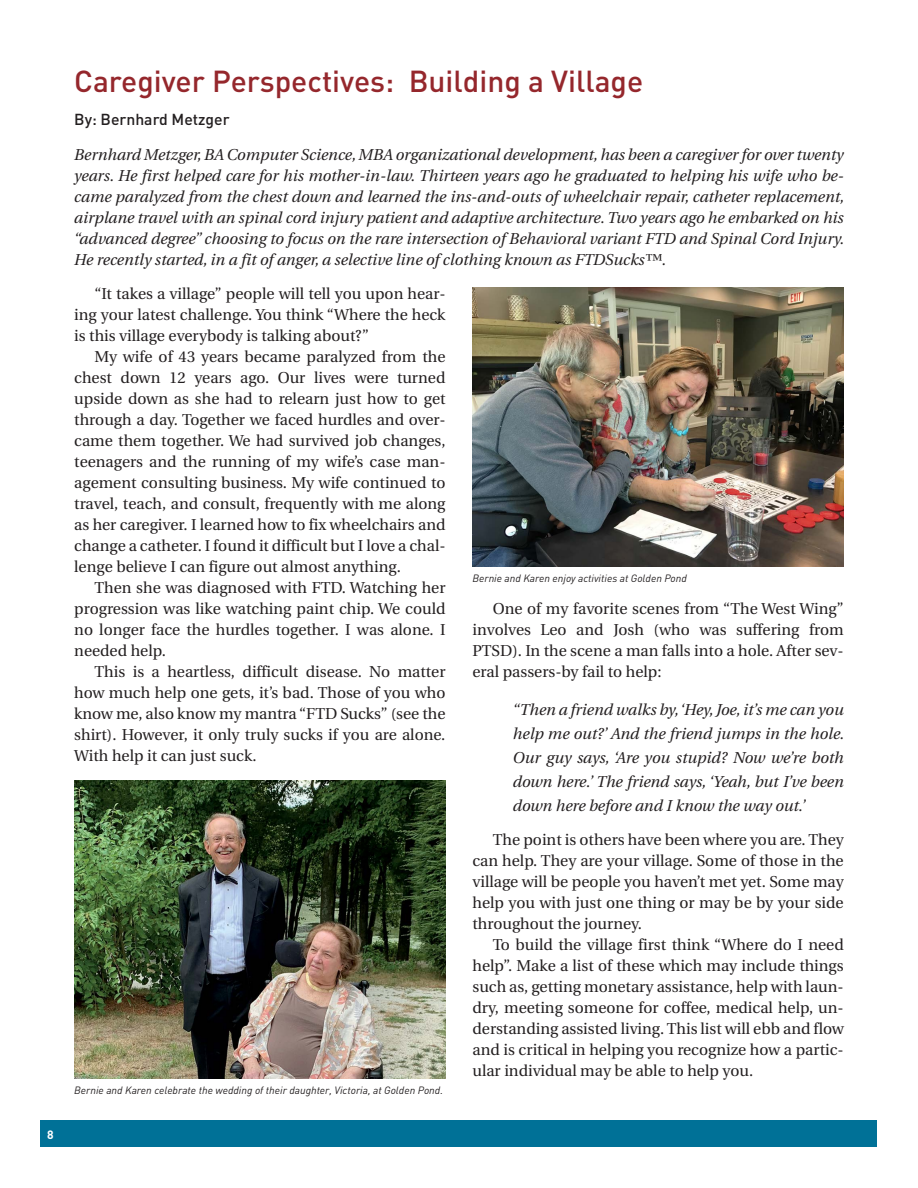
<style>
.page{position:relative;width:918px;height:1188px;background:#fff}
.page>*{position:absolute;margin:0;border:0;box-sizing:border-box;transform-origin:0 0}
.t1{font:500 30px "DIN";color:#95272c}
.t2{font:15.75px/21px "Utopia";color:#231f20;text-align:justify}
.t3{font:italic 15.75px/21px "Utopia";color:#231f20;text-align:justify}
.t4{font:500 15.75px "DIN";color:#231f20}
.t5{font:700 12px "DIN";color:#fff}
.t6{font:italic 10.5px "DIN";color:#231f20}
</style>
<div class="page">
<div style="left:40px;top:1120px;width:838px;height:28px;background:#007197"></div>
<img style="left:472px;top:288px;width:372px;height:278px">
<img style="left:74px;top:781px;width:372px;height:298px">
<p class="t5" style="left:47px;top:1127px;width:8px">8</p>
<h1 class="t1" style="left:74px;top:62px;width:570px">Caregiver Perspectives: Building a Village</h1>
<p class="t4" style="left:74px;top:110px;width:157px">By: Bernhard Metzger</p>
<p class="t3" style="left:74px;top:144px;width:772px">Bernhard Metzger, BA Computer Science, MBA organizational development, has been a caregiver for over twenty years. He first helped care for his mother-in-law. Thirteen years ago he graduated to helping his wife who be&shy;came paralyzed from the chest down and learned the ins-and-outs of wheelchair repair, catheter replacement, airplane travel with an spinal cord injury patient and adaptive architecture. Two years ago he embarked on his “advanced degree” choosing to focus on the rare intersection of Behavioral variant FTD and Spinal Cord Injury.<br>He recently started, in a fit of anger, a selective line of clothing known as FTDSucks™.</p>
<p class="t2" style="left:74px;top:284px;width:373px;text-indent:20px">“It takes a village” people will tell you upon hear&shy;ing your latest challenge. You think “Where the heck is this village everybody is talking about?”</p>
<p class="t2" style="left:74px;top:347px;width:373px;text-indent:20px">My wife of 43 years became paralyzed from the chest down 12 years ago. Our lives were turned upside down as she had to relearn just how to get through a day. Together we faced hurdles and over&shy;came them together. We had survived job changes, teenagers and the running of my wife’s case man&shy;agement consulting business. My wife continued to travel, teach, and consult, frequently with me along as her caregiver. I learned how to fix wheelchairs and change a catheter. I found it difficult but I love a chal&shy;lenge believe I can figure out almost anything.</p>
<p class="t2" style="left:74px;top:578px;width:373px;text-indent:20px">Then she was diagnosed with FTD. Watching her progression was like watching paint chip. We could no longer face the hurdles together. I was alone. I needed help.</p>
<p class="t2" style="left:74px;top:662px;width:373px;text-indent:20px">This is a heartless, difficult disease. No matter how much help one gets, it’s bad. Those of you who know me, also know my mantra “FTD Sucks” (see the shirt). However, it only truly sucks if you are alone.<br>With help it can just suck.</p>
<p class="t6" style="left:472px;top:571px;width:216px">Bernie and Karen enjoy activities at Golden Pond</p>
<p class="t2" style="left:473px;top:599px;width:373px;text-indent:20px">One of my favorite scenes from “The West Wing” involves Leo and Josh (who was suffering from PTSD). In the scene a man falls into a hole. After sev&shy;eral passers-by fail to help:</p>
<p class="t3" style="left:513px;top:698px;width:333px;line-height:24px">“Then a friend walks by, ‘Hey, Joe, it’s me can you help me out?’ And the friend jumps in the hole.<br>Our guy says, ‘Are you stupid? Now we’re both down here.’ The friend says, ‘Yeah, but I’ve been down here before and I know the way out.’</p>
<p class="t2" style="left:472px;top:830px;width:373px;text-indent:20px">The point is others have been where you are. They can help. They are your village. Some of those in the village will be people you haven’t met yet. Some may help you with just one thing or may be by your side throughout the journey.</p>
<p class="t2" style="left:472px;top:935px;width:373px;text-indent:20px">To build the village first think “Where do I need help”. Make a list of these which may include things such as, getting monetary assistance, help with laun&shy;dry, meeting someone for coffee, medical help, un&shy;derstanding assisted living. This list will ebb and flow and is critical in helping you recognize how a partic&shy;ular individual may be able to help you.</p>
<p class="t6" style="left:74px;top:1084px;width:370px">Bernie and Karen celebrate the wedding of their daughter, Victoria, at Golden Pond.</p>
</div>
